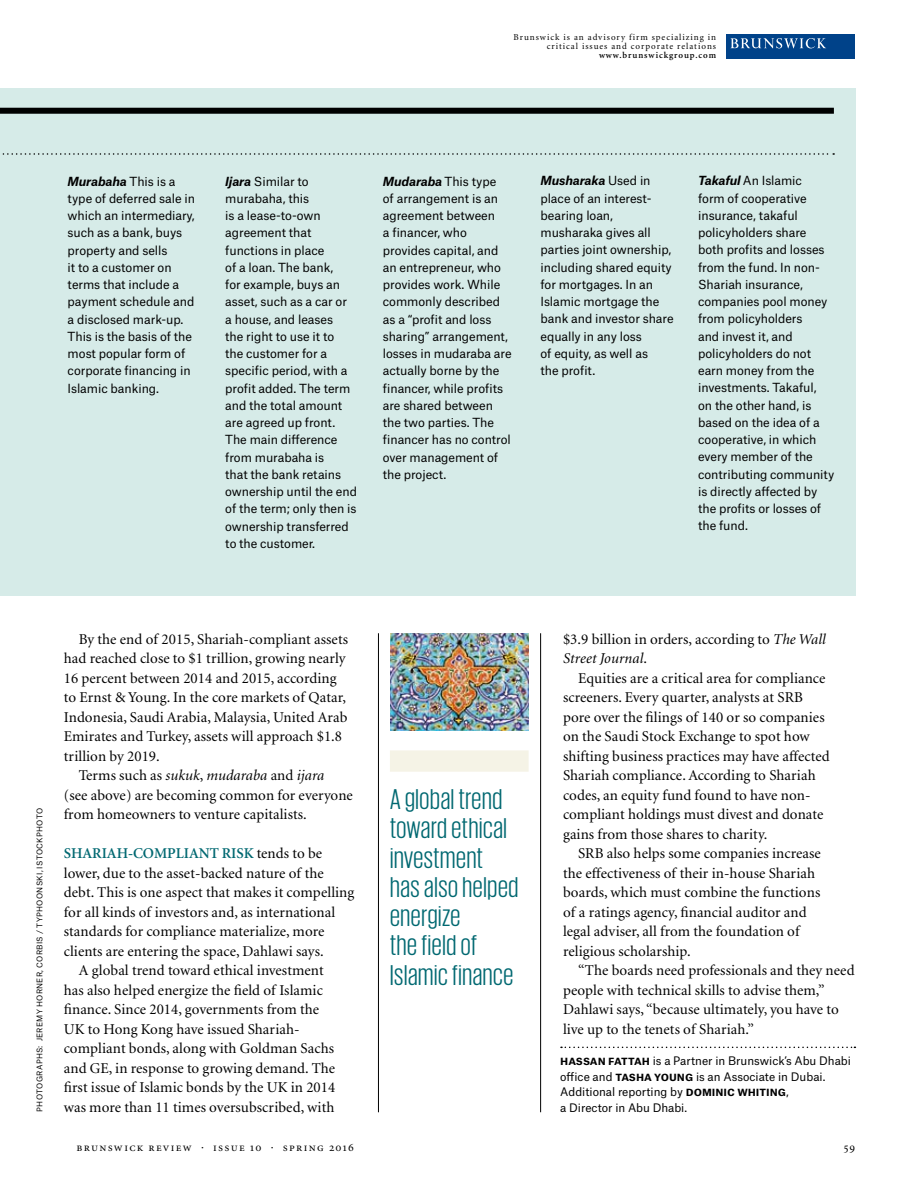
<style>
.page{position:relative;width:919px;height:1191px;background:#fff}
.page>*{position:absolute;margin:0;border:0;box-sizing:border-box;transform-origin:0 0}
.t1{font:29.25px/29.2px "Giorgio Sans";letter-spacing:.025em;color:#006871}
.t2{font:15px/19.5px "Minion";letter-spacing:.005em;color:#000}
.t3{font:italic 15px "Minion";letter-spacing:.005em;color:#000}
.t4{font:600 15px "Minion";letter-spacing:-.005em;color:#006871}
.t5{font:12px/17.2px "Atlas Grotesk";letter-spacing:-.005em;color:#000}
.t6{font:12px "Minion Regular SC";letter-spacing:.105em;color:#000}
.t7{font:11.25px/15.6px "Atlas Grotesk";color:#000}
.t8{font:9px/9px "Minion";letter-spacing:.105em;color:#000;text-align:right}
.t9{font:600 9px "Minion";letter-spacing:.1em;color:#000}
.t10{font:7.5px "Atlas Grotesk";letter-spacing:.04em;color:#000}
.s1{font-weight:700;font-style:italic}
.s2{font-style:normal}
.s3{font-weight:400;color:#000}
.s4{font-style:italic}
.s5{font-weight:700}
</style>
<div class="page">
<img style="left:390px;top:633px;width:138px;height:98px">
<hr style="left:378px;top:633px;width:1px;height:479px;background:#000">
<hr style="left:540px;top:633px;width:1px;height:479px;background:#000">
<div style="left:0;top:88px;width:855px;height:507px;background:#d6ebe8"></div>
<div style="left:0;top:108px;width:833px;height:6px;background:#000"></div>
<svg style="left:2px;top:153px;width:832px;height:2px"></svg>
<svg style="left:561px;top:1046px;width:294px;height:2px"></svg>
<div style="left:390px;top:750px;width:138px;height:21px;background:#f5f3e6"></div>
<div style="left:726px;top:34px;width:129px;height:25px;background:#004289"></div>
<svg style="left:730px;top:38px;width:96px;height:10px"></svg>
<p class="t8" style="left:513px;top:33px;width:204px">Brunswick is an advisory firm specializing in critical issues and corporate relations</p>
<p class="t9" style="left:599px;top:51px;width:119px">www.brunswickgroup.com</p>
<p class="t5" style="left:68px;top:171px;width:129px"><span class="s1">Murabaha</span> This is a type of deferred sale in which an intermediary, such as a bank, buys property and sells<br>it to a customer on terms that include a payment schedule and a disclosed mark-up.<br>This is the basis of the most popular form of corporate financing in<br>Islamic banking.</p>
<p class="t5" style="left:225px;top:171px;width:133px"><span class="s1">Ijara</span> Similar to murabaha, this<br>is a lease-to-own agreement that functions in place<br>of a loan. The bank,<br>for example, buys an asset, such as a car or<br>a house, and leases<br>the right to use it to<br>the customer for a specific period, with a profit added. The term and the total amount are agreed up front.<br>The main difference from murabaha is<br>that the bank retains ownership until the end of the term; only then is ownership transferred to the customer.</p>
<p class="t5" style="left:383px;top:171px;width:130px"><span class="s1">Mudaraba</span> This type<br>of arrangement is an agreement between<br>a financer, who provides capital, and an entrepreneur, who provides work. While commonly described as a “profit and loss sharing” arrangement, losses in mudaraba are actually borne by the financer, while profits are shared between the two parties. The financer has no control over management of the project.</p>
<p class="t5" style="left:540px;top:171px;width:135px"><span class="s1">Musharaka</span> Used in place of an interest&shy;bearing loan, musharaka gives all parties joint ownership, including shared equity for mortgages. In an<br>Islamic mortgage the bank and investor share equally in any loss<br>of equity, as well as<br>the profit.</p>
<p class="t5" style="left:698px;top:171px;width:138px"><span class="s1">Takaful</span> An Islamic<br>form of cooperative insurance, takaful policyholders share both profits and losses from the fund. In non-<br>Shariah insurance, companies pool money from policyholders<br>and invest it, and policyholders do not earn money from the investments. Takaful,<br>on the other hand, is based on the idea of a cooperative, in which every member of the contributing community is directly affected by the profits or losses of the fund.</p>
<p class="t10" style="left:34px;top:1111px;width:305px;rotate:-90deg">PHOTOGRAPHS: JEREMY HORNER, CORBIS / TYPHOONSKI, ISTOCKPHOTO</p>
<p class="t2" style="left:79px;top:630px;width:271px">By the end of 2015, Shariah-compliant assets</p>
<p class="t2" style="left:64px;top:649px;width:283px">had reached close to $1 trillion, growing nearly</p>
<p class="t2" style="left:64px;top:669px;width:274px">16 percent between 2014 and 2015, according</p>
<p class="t2" style="left:64px;top:688px;width:284px">to Ernst &amp; Young. In the core markets of Qatar,</p>
<p class="t2" style="left:64px;top:708px;width:285px">Indonesia, Saudi Arabia, Malaysia, United Arab</p>
<p class="t2" style="left:64px;top:727px;width:280px">Emirates and Turkey, assets will approach $1.8</p>
<p class="t2" style="left:64px;top:747px;width:97px">trillion by 2019.</p>
<p class="t3" style="left:79px;top:768px;width:247px"><span class="s2">Terms such as</span> sukuk<span class="s2">,</span> mudaraba <span class="s2">and</span> ijara</p>
<p class="t2" style="left:64px;top:786px;width:290px">(see above) are becoming common for everyone</p>
<p class="t2" style="left:64px;top:805px;width:244px">from homeowners to venture capitalists.</p>
<p class="t4" style="left:64px;top:846px;width:260px">SHARIAH-COMPLIANT RISK <span class="s3">tends to be</span></p>
<p class="t2" style="left:64px;top:864px;width:261px">lower, due to the asset-backed nature of the</p>
<p class="t2" style="left:64px;top:883px;width:292px">debt. This is one aspect that makes it compelling</p>
<p class="t2" style="left:64px;top:903px;width:273px">for all kinds of investors and, as international</p>
<p class="t2" style="left:64px;top:922px;width:262px">standards for compliance materialize, more</p>
<p class="t2" style="left:64px;top:942px;width:261px">clients are entering the space, Dahlawi says.</p>
<p class="t2" style="left:79px;top:961px;width:246px">A global trend toward ethical investment</p>
<p class="t2" style="left:64px;top:981px;width:260px">has also helped energize the field of Islamic</p>
<p class="t2" style="left:64px;top:1000px;width:257px">finance. Since 2014, governments from the</p>
<p class="t2" style="left:64px;top:1020px;width:237px">UK to Hong Kong have issued Shariah-</p>
<p class="t2" style="left:64px;top:1039px;width:272px">compliant bonds, along with Goldman Sachs</p>
<p class="t2" style="left:64px;top:1059px;width:273px">and GE, in response to growing demand. The</p>
<p class="t2" style="left:64px;top:1078px;width:273px">first issue of Islamic bonds by the UK in 2014</p>
<p class="t2" style="left:64px;top:1098px;width:272px">was more than 11 times oversubscribed, with</p>
<h1 class="t1" style="left:390px;top:784px;width:130px">A global trend toward ethical investment has also helped energize<br>the field of<br>Islamic finance</h1>
<p class="t2" style="left:563px;top:630px;width:264px">$3.9 billion in orders, according to <span class="s4">The Wall<br>Street Journal</span>.</p>
<p class="t2" style="left:563px;top:669px;width:268px;text-indent:15px">Equities are a critical area for compliance screeners. Every quarter, analysts at SRB pore over the filings of 140 or so companies on the Saudi Stock Exchange to spot how shifting business practices may have affected Shariah compliance. According to Shariah codes, an equity fund found to have non&shy;compliant holdings must divest and donate gains from those shares to charity.</p>
<p class="t2" style="left:563px;top:844px;width:259px;text-indent:15px">SRB also helps some companies increase the effectiveness of their in-house Shariah boards, which must combine the functions of a ratings agency, financial auditor and legal adviser, all from the foundation of religious scholarship.</p>
<p class="t2" style="left:563px;top:961px;width:293px;text-indent:15px">“The boards need professionals and they need people with technical skills to advise them,” Dahlawi says, “because ultimately, you have to live up to the tenets of Shariah.”</p>
<p class="t7" style="left:560px;top:1051px;width:292px"><span class="s5">HASSAN FATTAH</span> is a Partner in Brunswick’s Abu Dhabi office and <span class="s5">TASHA YOUNG</span> is an Associate in Dubai.<br>Additional reporting by <span class="s5">DOMINIC WHITING</span>,<br>a Director in Abu Dhabi.</p>
<p class="t6" style="left:77px;top:1141px;width:279px">brunswick review · issue 10 · spring 2016</p>
<p class="t6" style="left:843px;top:1141px;width:13px">59</p>
</div>
